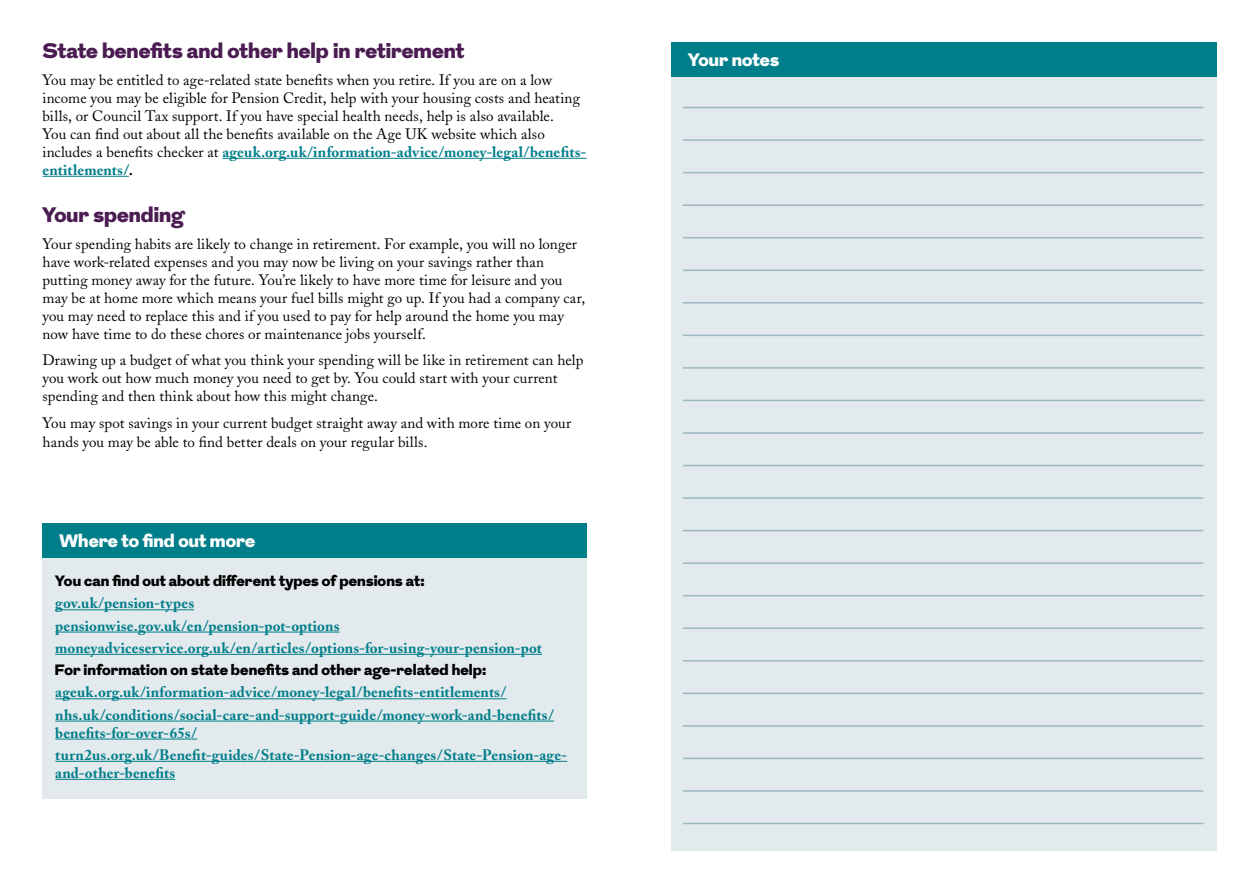
<style>
.page{position:relative;width:1259px;height:893px;background:#fff}
.page>*{position:absolute;margin:0;border:0;box-sizing:border-box;transform-origin:0 0}
.t1{font:900 21px "Grot";letter-spacing:.005em;color:#4a1c51}
.t2{font:900 18px "Grot";letter-spacing:.005em;color:#fff}
.t3{font:15px/18px "Adobe Caslon";letter-spacing:.005em;color:#000}
.t4{font:700 15px/22.2px "Adobe Caslon";letter-spacing:.005em;color:#007e8a}
.t5{font:900 15px "Grot";letter-spacing:.01em;color:#000}
.s1{font-weight:700;color:#007e8a}
.s2{font-weight:700}
</style>
<div class="page">
<hr style="left:222px;top:158px;width:364px;height:1px;background:#007e8a">
<hr style="left:43px;top:176px;width:86px;height:1px;background:#007e8a">
<div style="left:43px;top:557px;width:544px;height:241px;background:#e3eaed"></div>
<hr style="left:55px;top:609px;width:139px;height:1px;background:#007e8a">
<hr style="left:55px;top:632px;width:284px;height:1px;background:#007e8a">
<hr style="left:55px;top:654px;width:487px;height:1px;background:#007e8a">
<hr style="left:55px;top:698px;width:451px;height:1px;background:#007e8a">
<hr style="left:55px;top:721px;width:499px;height:1px;background:#007e8a">
<hr style="left:55px;top:739px;width:142px;height:1px;background:#007e8a">
<hr style="left:55px;top:761px;width:512px;height:1px;background:#007e8a">
<hr style="left:55px;top:779px;width:120px;height:1px;background:#007e8a">
<div style="left:43px;top:523px;width:544px;height:34px;background:#007e8a"></div>
<div style="left:671px;top:77px;width:546px;height:773px;background:#e3eaed"></div>
<div style="left:671px;top:43px;width:546px;height:34px;background:#007e8a"></div>
<hr style="left:683px;top:107px;width:520px;height:1px;background:#9cb9c2">
<hr style="left:683px;top:139px;width:520px;height:2px;background:#9cb9c2">
<hr style="left:683px;top:172px;width:520px;height:1px;background:#9cb9c2">
<hr style="left:683px;top:204px;width:520px;height:2px;background:#9cb9c2">
<hr style="left:683px;top:237px;width:520px;height:1px;background:#9cb9c2">
<hr style="left:683px;top:270px;width:520px;height:1px;background:#9cb9c2">
<hr style="left:683px;top:335px;width:520px;height:1px;background:#9cb9c2">
<hr style="left:683px;top:302px;width:520px;height:2px;background:#9cb9c2">
<hr style="left:683px;top:367px;width:520px;height:2px;background:#9cb9c2">
<hr style="left:683px;top:400px;width:520px;height:1px;background:#9cb9c2">
<hr style="left:683px;top:432px;width:520px;height:2px;background:#9cb9c2">
<hr style="left:683px;top:465px;width:520px;height:1px;background:#9cb9c2">
<hr style="left:683px;top:530px;width:520px;height:1px;background:#9cb9c2">
<hr style="left:683px;top:497px;width:520px;height:2px;background:#9cb9c2">
<hr style="left:683px;top:562px;width:520px;height:2px;background:#9cb9c2">
<hr style="left:683px;top:595px;width:520px;height:1px;background:#9cb9c2">
<hr style="left:683px;top:627px;width:520px;height:2px;background:#9cb9c2">
<hr style="left:683px;top:693px;width:520px;height:1px;background:#9cb9c2">
<hr style="left:683px;top:725px;width:520px;height:2px;background:#9cb9c2">
<hr style="left:683px;top:660px;width:520px;height:1px;background:#9cb9c2">
<hr style="left:683px;top:758px;width:520px;height:1px;background:#9cb9c2">
<hr style="left:683px;top:790px;width:520px;height:2px;background:#9cb9c2">
<hr style="left:683px;top:823px;width:520px;height:1px;background:#9cb9c2">
<h1 class="t1" style="left:43px;top:36px;width:423px">State benefits and other help in retirement</h1>
<p class="t3" style="left:43px;top:71px;width:545px">You may be entitled to age-related state benefits when you retire. If you are on a low income you may be eligible for Pension Credit, help with your housing costs and heating bills, or Council Tax support. If you have special health needs, help is also available.<br>You can find out about all the benefits available on the Age UK website which also includes a benefits checker at <span class="s1">ageuk.org.uk/information-advice/money-legal/benefits&shy;entitlements/</span><span class="s2">.</span></p>
<h1 class="t1" style="left:43px;top:200px;width:143px">Your spending</h1>
<p class="t3" style="left:43px;top:235px;width:544px">Your spending habits are likely to change in retirement. For example, you will no longer have work-related expenses and you may now be living on your savings rather than putting money away for the future. You’re likely to have more time for leisure and you may be at home more which means your fuel bills might go up. If you had a company car, you may need to replace this and if you used to pay for help around the home you may now have time to do these chores or maintenance jobs yourself.</p>
<p class="t3" style="left:43px;top:351px;width:542px">Drawing up a budget of what you think your spending will be like in retirement can help you work out how much money you need to get by. You could start with your current spending and then think about how this might change.</p>
<p class="t3" style="left:43px;top:413px;width:530px;line-height:19.5px">You may spot savings in your current budget straight away and with more time on your hands you may be able to find better deals on your regular bills.</p>
<p class="t2" style="left:60px;top:528px;width:197px">Where to find out more</p>
<p class="t5" style="left:55px;top:570px;width:371px">You can find out about different types of pensions at:</p>
<p class="t4" style="left:55px;top:592px;width:488px">gov.uk/pension-types<br>pensionwise.gov.uk/en/pension-pot-options moneyadviceservice.org.uk/en/articles/options-for-using-your-pension-pot</p>
<p class="t5" style="left:55px;top:659px;width:433px">For information on state benefits and other age-related help:</p>
<p class="t4" style="left:55px;top:681px;width:500px">ageuk.org.uk/information-advice/money-legal/benefits-entitlements/ nhs.uk/conditions/social-care-and-support-guide/money-work-and-benefits/</p>
<p class="t4" style="left:55px;top:721px;width:513px">benefits-for-over-65s/ turn2us.org.uk/Benefit-guides/State-Pension-age-changes/State-Pension-age-</p>
<p class="t4" style="left:55px;top:762px;width:121px">and-other-benefits</p>
<p class="t2" style="left:688px;top:47px;width:92px">Your notes</p>
</div>
